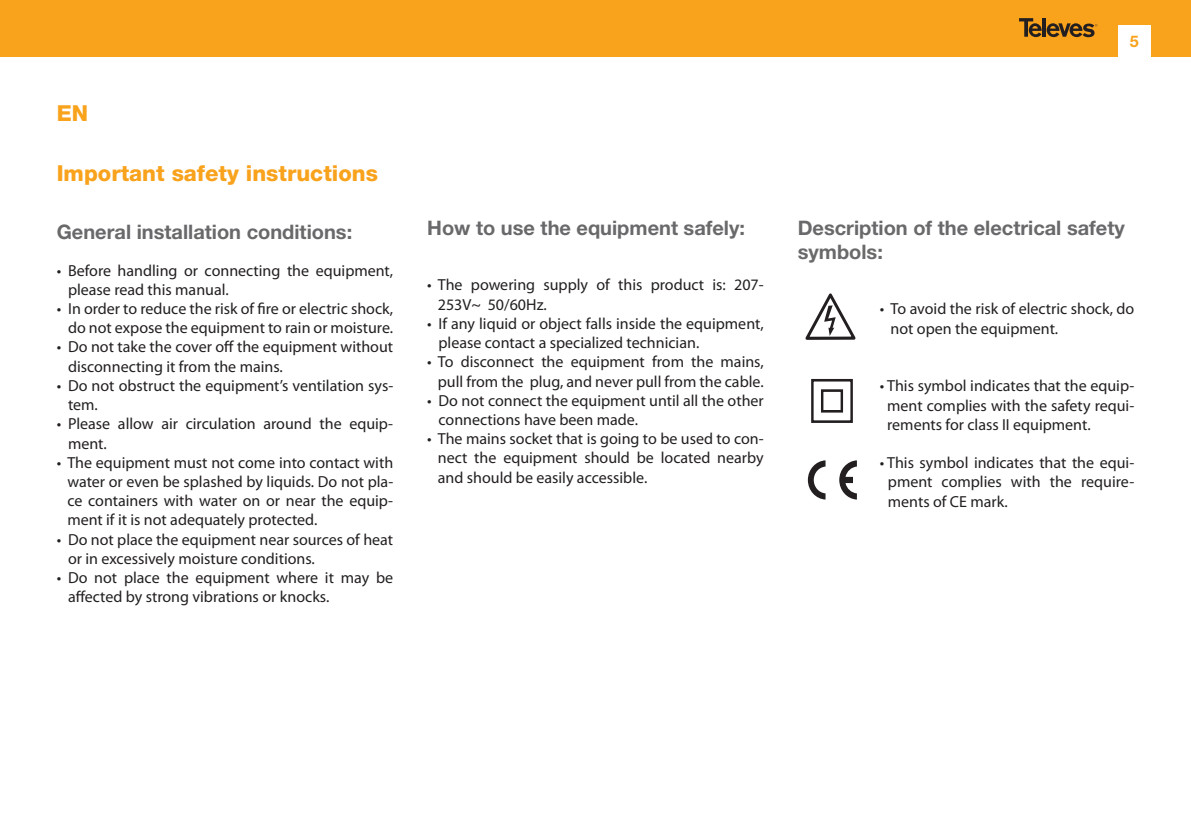
<style>
.page{position:relative;width:1191px;height:840px;background:#fff}
.page>*{position:absolute;margin:0;border:0;box-sizing:border-box;transform-origin:0 0}
.t1{font:800 22px "Helvetica Neue LT Std";color:#f9a21c}
.t2{font:700 20px/24px "Helvetica Neue";color:#69696c}
.t3{font:16px/19.2px "Myriad Pro";color:#231f20}
.t4{font:700 16px "Helvetica Neue";color:#f9a21c}
</style>
<div class="page">
<div style="left:0;top:0;width:1191px;height:57px;background:#f9a21c"></div>
<svg style="left:1019px;top:18px;width:78px;height:19px"></svg>
<div style="left:1118px;top:25px;width:32px;height:33px;background:#fff"></div>
<svg style="left:811px;top:379px;width:42px;height:44px"></svg>
<svg style="left:808px;top:460px;width:17px;height:39px"></svg>
<svg style="left:839px;top:460px;width:18px;height:39px"></svg>
<svg style="left:805px;top:293px;width:51px;height:47px"></svg>
<h1 class="t1" style="left:57px;top:100px;width:33px">EN</h1>
<h1 class="t1" style="left:57px;top:160px;width:323px">Important safety instructions</h1>
<p class="t2" style="left:57px;top:219px;width:297px">General installation conditions:</p>
<p class="t3" style="left:68px;top:260px;width:327px;text-indent:-11px">• Before handling or connecting the equipment, please read this manual.</p>
<p class="t3" style="left:57px;top:298px;width:338px;text-align:right">• In order to reduce the risk of fire or electric shock, do not expose the equipment to rain or moisture.</p>
<p class="t3" style="left:68px;top:337px;width:327px;text-indent:-11px">• Do not take the cover off the equipment without disconnecting it from the mains.</p>
<p class="t3" style="left:68px;top:375px;width:327px;text-indent:-11px">• Do not obstruct the equipment’s ventilation sys&shy;tem.</p>
<p class="t3" style="left:68px;top:414px;width:327px;text-indent:-11px">• Please allow air circulation around the equip&shy;ment.</p>
<p class="t3" style="left:67px;top:452px;width:327px;text-align:justify;text-indent:-11px">• The equipment must not come into contact with water or even be splashed by liquids. Do not pla&shy;ce containers with water on or near the equip&shy;ment if it is not adequately protected.</p>
<p class="t3" style="left:68px;top:529px;width:327px;text-indent:-11px">• Do not place the equipment near sources of heat or in excessively moisture conditions.</p>
<p class="t3" style="left:68px;top:567px;width:327px;text-indent:-11px">• Do not place the equipment where it may be affected by strong vibrations or knocks.</p>
<p class="t4" style="left:1129px;top:31px;width:10px">5</p>
<p class="t2" style="left:427px;top:215px;width:319px">How to use the equipment safely:</p>
<p class="t3" style="left:438px;top:275px;width:327px;text-indent:-11px">• The powering supply of this product is: 207-<br>253V~ 50/60Hz.</p>
<p class="t3" style="left:438px;top:313px;width:327px;text-indent:-11px">• If any liquid or object falls inside the equipment, please contact a specialized technician.</p>
<p class="t3" style="left:427px;top:352px;width:338px;text-align:right">• To disconnect the equipment from the mains, pull from the plug, and never pull from the cable.</p>
<p class="t3" style="left:438px;top:390px;width:327px;text-indent:-11px">• Do not connect the equipment until all the other connections have been made.</p>
<p class="t3" style="left:438px;top:428px;width:327px;text-align:justify;text-indent:-11px">• The mains socket that is going to be used to con&shy;nect the equipment should be located nearby and should be easily accessible.</p>
<p class="t2" style="left:797px;top:215px;width:328px">Description of the electrical safety symbols:</p>
<p class="t3" style="left:890px;top:299px;width:245px;text-indent:-11px">• To avoid the risk of electric shock, do not open the equipment.</p>
<p class="t3" style="left:887px;top:376px;width:248px;text-align:justify;text-indent:-7px">• This symbol indicates that the equip&shy;ment complies with the safety requi&shy;rements for class II equipment.</p>
<p class="t3" style="left:888px;top:452px;width:248px;text-align:justify;text-indent:-8px">• This symbol indicates that the equi&shy;pment complies with the require&shy;ments of CE mark.</p>
</div>
